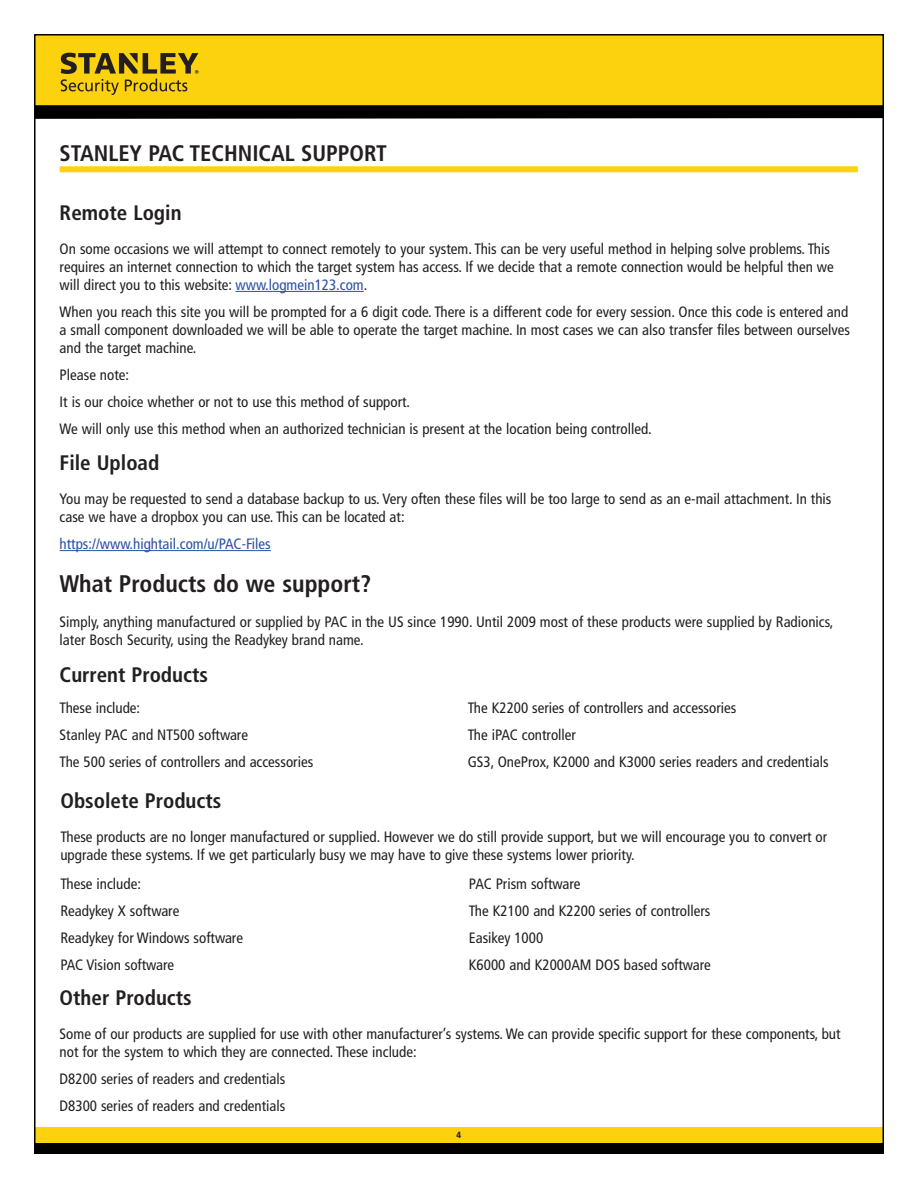
<style>
.page{position:relative;width:918px;height:1188px;background:#fff}
.page>*{position:absolute;margin:0;border:0;box-sizing:border-box;transform-origin:0 0}
.t1{font:700 condensed 24px "Frutiger";color:#231f20}
.t2{font:700 condensed 22.5px "Frutiger";color:#231f20}
.t3{font:700 condensed 21px "Frutiger";color:#231f20}
.t4{font:condensed 15px/27px "Frutiger";color:#231f20}
.t5{font:condensed 15px "Frutiger";color:#2951a3}
.t6{font:900 condensed 9px "Frutiger LT Std";color:#231f20}
.s1{color:#2951a3}
</style>
<div class="page">
<div style="left:34px;top:1128px;width:850px;height:22px;background:#fcd10d"></div>
<div style="left:34px;top:34px;width:850px;height:82px;background:#fcd10d"></div>
<svg style="left:37px;top:105px;width:844px;height:14px;background:#0d0c09"></svg>
<svg style="left:61px;top:53px;width:137px;height:42px"></svg>
<div style="left:34px;top:1144px;width:850px;height:10px;background:#000"></div>
<div style="left:60px;top:166px;width:798px;height:6px;background:#fcd10d"></div>
<hr style="left:236px;top:291px;width:128px;height:1px;background:#2951a3">
<hr style="left:60px;top:550px;width:211px;height:1px;background:#2951a3">
<h2 class="t2" style="left:60px;top:145px;width:329px">STANLEY PAC TECHNICAL SUPPORT</h2>
<h3 class="t3" style="left:60px;top:204px;width:123px">Remote Login</h3>
<p class="t4" style="left:60px;top:241px;width:776px;line-height:18px">On some occasions we will attempt to connect remotely to your system. This can be very useful method in helping solve problems. This requires an internet connection to which the target system has access. If we decide that a remote connection would be helpful then we will direct you to this website: <span class="s1">www.logmein123.com</span>.</p>
<p class="t4" style="left:60px;top:304px;width:792px;line-height:18px">When you reach this site you will be prompted for a 6 digit code. There is a different code for every session. Once this code is entered and a small component downloaded we will be able to operate the target machine. In most cases we can also transfer files between ourselves and the target machine.</p>
<p class="t4" style="left:60px;top:362px;width:594px">Please note:<br>It is our choice whether or not to use this method of support.<br>We will only use this method when an authorized technician is present at the location being controlled.</p>
<h3 class="t3" style="left:60px;top:454px;width:101px">File Upload</h3>
<p class="t4" style="left:60px;top:491px;width:773px;line-height:18px">You may be requested to send a database backup to us. Very often these files will be too large to send as an e-mail attachment. In this case we have a dropbox you can use. This can be located at:</p>
<p class="t5" style="left:60px;top:538px;width:213px">https://www.hightail.com/u/PAC-Files</p>
<h1 class="t1" style="left:60px;top:574px;width:313px">What Products do we support?</h1>
<p class="t4" style="left:60px;top:614px;width:775px;line-height:18px">Simply, anything manufactured or supplied by PAC in the US since 1990. Until 2009 most of these products were supplied by Radionics, later Bosch Security, using the Readykey brand name.</p>
<h3 class="t3" style="left:60px;top:666px;width:150px">Current Products</h3>
<p class="t4" style="left:60px;top:695px;width:255px">These include:<br>Stanley PAC and NT500 software<br>The 500 series of controllers and accessories</p>
<p class="t4" style="left:468px;top:695px;width:362px">The K2200 series of controllers and accessories<br>The iPAC controller<br>GS3, OneProx, K2000 and K3000 series readers and credentials</p>
<h3 class="t3" style="left:60px;top:792px;width:162px">Obsolete Products</h3>
<p class="t4" style="left:60px;top:829px;width:768px;line-height:18px">These products are no longer manufactured or supplied. However we do still provide support, but we will encourage you to convert or upgrade these systems. If we get particularly busy we may have to give these systems lower priority.</p>
<p class="t4" style="left:60px;top:871px;width:184px">These include:<br>Readykey X software<br>Readykey for Windows software<br>PAC Vision software</p>
<p class="t4" style="left:469px;top:871px;width:244px">PAC Prism software<br>The K2100 and K2200 series of controllers<br>Easikey 1000<br>K6000 and K2000AM DOS based software</p>
<h3 class="t3" style="left:60px;top:989px;width:134px">Other Products</h3>
<p class="t4" style="left:60px;top:1026px;width:782px;line-height:18px">Some of our products are supplied for use with other manufacturer’s systems. We can provide specific support for these components, but not for the system to which they are connected. These include:</p>
<p class="t4" style="left:60px;top:1066px;width:227px">D8200 series of readers and credentials<br>D8300 series of readers and credentials</p>
<p class="t6" style="left:457px;top:1132px;width:6px">4</p>
</div>
